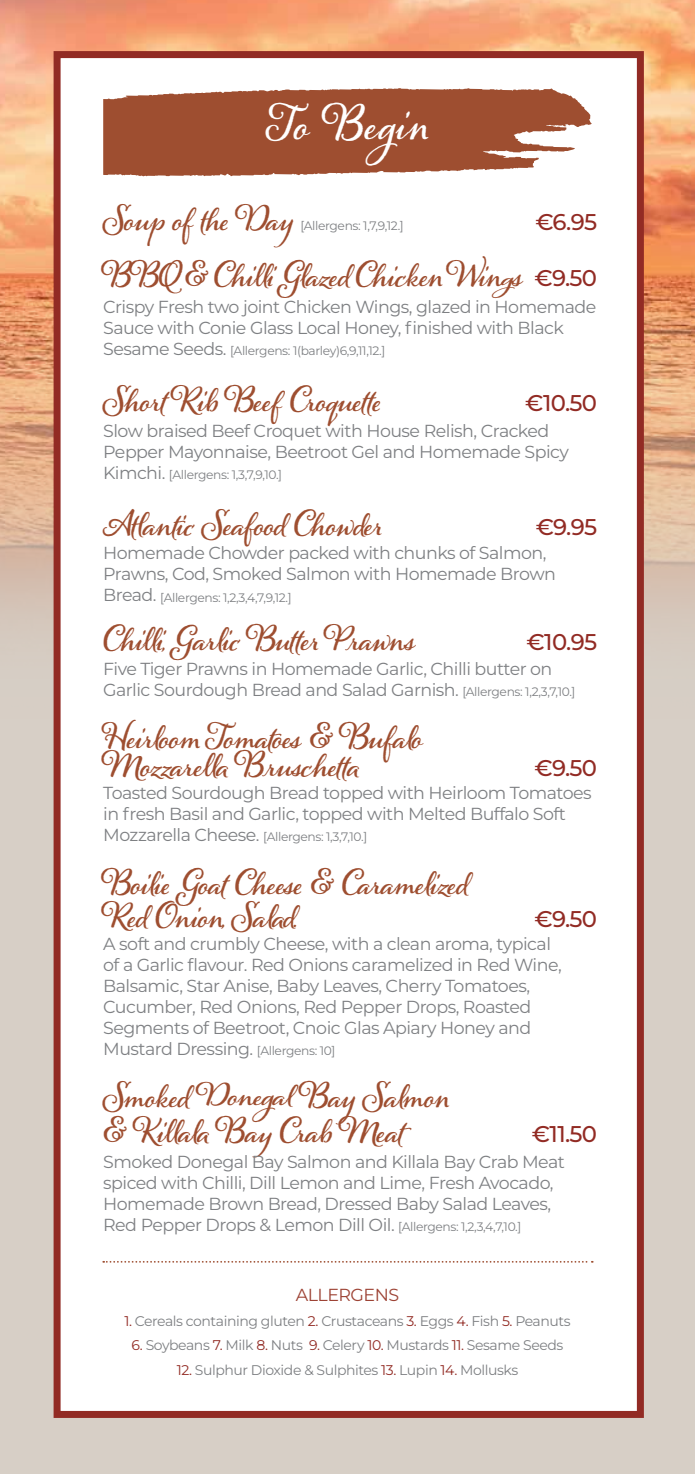
<style>
.page{position:relative;width:695px;height:1474px;background:#fff}
.page>*{position:absolute;margin:0;border:0;box-sizing:border-box;transform-origin:0 0}
.t1{font:700 43.75px "Alana PRO";letter-spacing:.02em;color:#fff}
.t2{font:700 31.5px/28px "Alana PRO";letter-spacing:-.03em;color:#9e4e30}
.t3{font:100 22.75px "Montserrat";letter-spacing:-.03em;color:#922b24}
.t4{font:17.5px/21px "Montserrat";letter-spacing:-.03em;color:#7e8083}
.t5{font:100 17.5px "Montserrat";letter-spacing:-.03em;color:#9d4335}
.t6{font:100 14px "Montserrat";letter-spacing:-.03em;color:#7e8083}
.t7{font:12.25px "Montserrat";letter-spacing:-.03em;color:#7e8083}
.s1{font-family:"Alana PRO";font-weight:700;font-size:31.5px;color:#9e4e30}
.s2{font-size:21.35px}
.s3{font-family:"Montserrat";font-weight:100;font-size:22.75px;color:#922b24}
.s4{font-size:17.5px}
.s5{font-size:28.35px}
.s6{font-size:29.22px}
.s7{font-size:12.25px}
.s8{font-size:28px}
.s9{color:#922b24}
</style>
<div class="page">
<div style="left:0;top:0;width:694px;height:1473px;background:#d7cfc6"></div>
<img style="left:0;top:0;width:694px;height:1057px">
<div style="left:54px;top:51px;width:589px;height:1366px;background:#fff;border:7px solid #922b24"></div>
<svg style="left:103px;top:88px;width:488px;height:88px;background:#ab674d"></svg>
<svg style="left:103px;top:1261px;width:489px;height:1px"></svg>
<h1 class="t1" style="left:268px;top:98px;width:162px">To Begin</h1>
<p class="t7" style="left:103px;top:217px;width:302px"><span class="s1">Soup of the Day</span> [Allergens: 1,7,9,12.]</p>
<h3 class="t3" style="left:535px;top:207px;width:63px">€6.95</h3>
<h2 class="t2" style="left:103px;top:261px;width:495px">BBQ &amp; Chilli Glazed Chicken Win<span class="s2">g</span>s <span class="s3">€9.50</span></h2>
<p class="t4" style="left:103px;top:295px;width:494px">Crispy Fresh two joint Chicken Wings, glazed in Homemade<br>Sauce with Conie Glass Local Honey, finished with Black</p>
<p class="t7" style="left:103px;top:342px;width:283px"><span class="s4">Sesame Seeds.</span> [Allergens: 1(barley)6,9,11,12.]</p>
<h2 class="t2" style="left:103px;top:386px;width:280px">Short Rib Bee<span class="s5">f</span> Cro<span class="s5">q</span>uette</h2>
<h3 class="t3" style="left:525px;top:387px;width:73px">€10.50</h3>
<p class="t4" style="left:103px;top:419px;width:467px">Slow braised Beef Croquet with House Relish, Cracked<br>Pepper Mayonnaise, Beetroot Gel and Homemade Spicy</p>
<p class="t7" style="left:103px;top:466px;width:180px"><span class="s4">Kimchi.</span> [Allergens: 1,3,7,9,10.]</p>
<h2 class="t2" style="left:103px;top:510px;width:280px">Atlantic Sea<span class="s6">f</span>ood Chowder</h2>
<h3 class="t3" style="left:535px;top:511px;width:63px">€9.95</h3>
<p class="t4" style="left:103px;top:542px;width:454px">Homemade Chowder packed with chunks of Salmon,<br>Prawns, Cod, Smoked Salmon with Homemade Brown</p>
<p class="t7" style="left:103px;top:588px;width:190px"><span class="s4">Bread.</span> [Allergens: 1,2,3,4,7,9,12.]</p>
<h2 class="t2" style="left:103px;top:625px;width:314px">Chilli, <span class="s6">G</span>arlic Butter Prawns</h2>
<h3 class="t3" style="left:526px;top:627px;width:72px">€10.95</h3>
<p class="t4" style="left:103px;top:657px;width:473px">Five Tiger Prawns in Homemade Garlic, Chilli butter on<br>Garlic Sourdough Bread and Salad Garnish. <span class="s7">[Allergens: 1,2,3,7,10.]</span></p>
<h2 class="t2" style="left:103px;top:723px;width:321px">Heirloom Tomatoes &amp; Bufalo<br>Mozzarella Bruschetta</h2>
<h3 class="t3" style="left:534px;top:753px;width:64px">€9.50</h3>
<p class="t4" style="left:103px;top:781px;width:490px">Toasted Sourdough Bread topped with Heirloom Tomatoes in fresh Basil and Garlic, topped with Melted Buffalo Soft</p>
<p class="t7" style="left:103px;top:828px;width:265px"><span class="s4">Mozzarella Cheese.</span> [Allergens: 1,3,7,10.]</p>
<h2 class="t2" style="left:103px;top:866px;width:367px;line-height:33.2px">Boilie Goat Cheese &amp; Caramelized<br>Red Onion, Salad.</h2>
<h3 class="t3" style="left:534px;top:903px;width:64px">€9.50</h3>
<p class="t4" style="left:103px;top:932px;width:460px">A soft and crumbly Cheese, with a clean aroma, typical of a Garlic flavour. Red Onions caramelized in Red Wine, Balsamic, Star Anise, Baby Leaves, Cherry Tomatoes, Cucumber, Red Onions, Red Pepper Drops, Roasted Segments of Beetroot, Cnoic Glas Apiary Honey and Mustard Dressing. <span class="s7">[Allergens: 10]</span></p>
<h2 class="t2" style="left:103px;top:1078px;width:348px;line-height:35px">Smoked <span class="s8">Donegal</span> Bay Salmon &amp; Killala Ba<span class="s8">y</span> Crab Meat</h2>
<h3 class="t3" style="left:531px;top:1118px;width:67px">€11.50</h3>
<p class="t4" style="left:103px;top:1150px;width:463px">Smoked Donegal Bay Salmon and Killala Bay Crab Meat spiced with Chilli, Dill Lemon and Lime, Fresh Avocado, Homemade Brown Bread, Dressed Baby Salad Leaves, Red Pepper Drops &amp; Lemon Dill Oil. <span class="s7">[Allergens: 1,2,3,4,7,10.]</span></p>
<p class="t5" style="left:296px;top:1283px;width:105px">ALLERGENS</p>
<p class="t6" style="left:124px;top:1311px;width:447px"><span class="s9">1.</span> Cereals containing gluten <span class="s9">2.</span> Crustaceans <span class="s9">3.</span> Eggs <span class="s9">4.</span> Fish <span class="s9">5.</span> Peanuts</p>
<p class="t6" style="left:132px;top:1336px;width:433px"><span class="s9">6.</span> Soybeans <span class="s9">7.</span> Milk <span class="s9">8.</span> Nuts <span class="s9">9.</span> Celery <span class="s9">10.</span> Mustards <span class="s9">11.</span> Sesame Seeds</p>
<p class="t6" style="left:177px;top:1360px;width:343px"><span class="s9">12.</span> Sulphur Dioxide &amp; Sulphites <span class="s9">13.</span> Lupin <span class="s9">14.</span> Mollusks</p>
</div>
